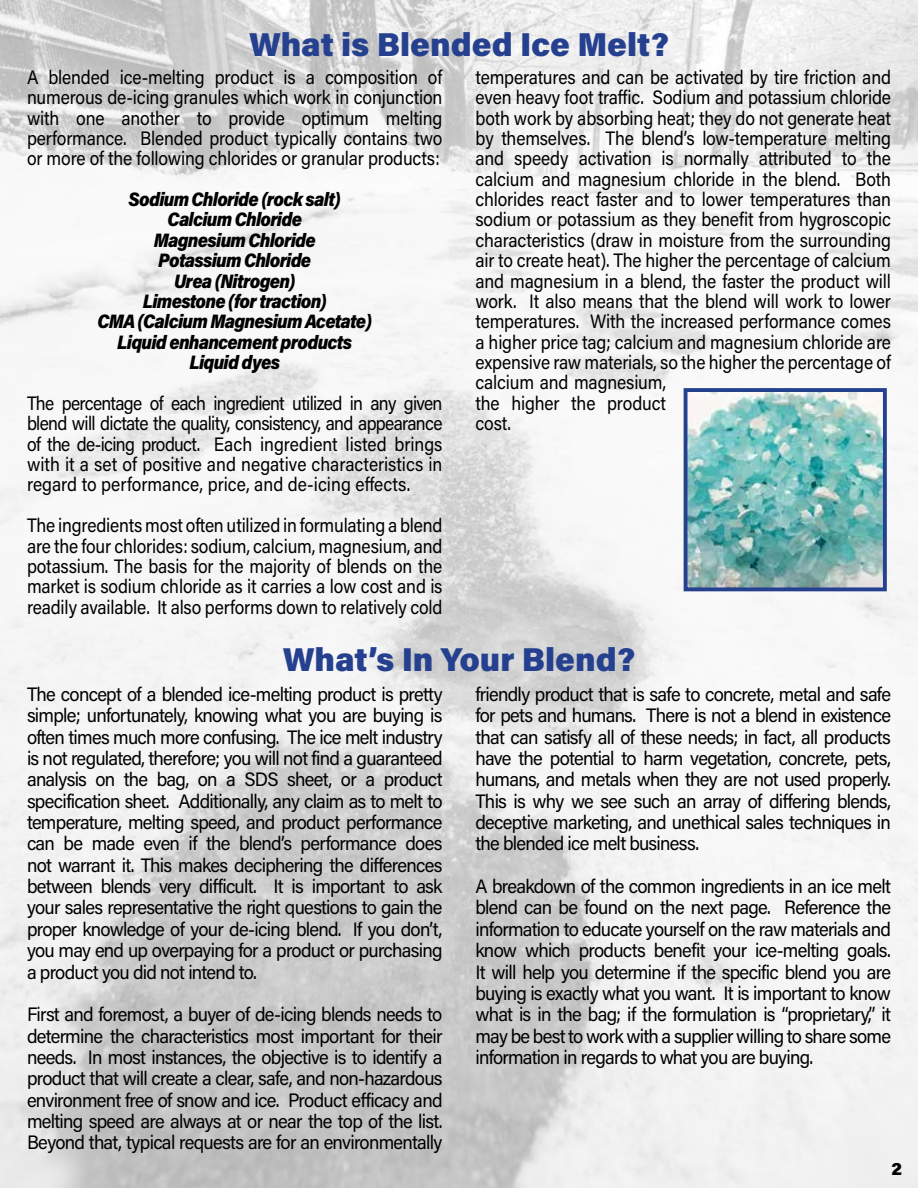
<style>
.page{position:relative;width:918px;height:1188px;background:#fff}
.page>*{position:absolute;margin:0;border:0;box-sizing:border-box;transform-origin:0 0}
.t1{font:900 33px "Acumin Pro";color:#25408f}
.t2{font:19.35px/21.3px "Acumin Pro";letter-spacing:-.01em;color:#000;text-align:justify;scale:.95 1}
.t3{font:19.35px/20.4px "Acumin Pro";letter-spacing:-.01em;color:#000;text-align:justify;scale:.9 1}
.t4{font:italic 900 19.35px/20.4px "Acumin Pro";letter-spacing:-.04em;color:#000;text-align:center;scale:.9 1}
.t5{font:900 18px "Acumin Pro";color:#000}
</style>
<div class="page">
<img style="left:0;top:0;width:918px;height:1188px">
<img style="left:689px;top:393px;width:193px;height:193px">
<div style="left:684px;top:388px;width:203px;height:203px;border:4px solid #25408f"></div>
<h1 class="t1" style="left:249px;top:21px;width:421px">What is Blended Ice Melt?</h1>
<p class="t3" style="left:475px;top:66px;width:463px;text-align:left">temperatures and can be activated by tire friction and even heavy foot traffic. Sodium and potassium chloride both work by absorbing heat; they do not generate heat by themselves. The blend’s low-temperature melting and speedy activation is normally attributed to the calcium and magnesium chloride in the blend. Both chlorides react faster and to lower temperatures than sodium or potassium as they benefit from hygroscopic characteristics (draw in moisture from the surrounding air to create heat). The higher the percentage of calcium and magnesium in a blend, the faster the product will work. It also means that the blend will work to lower temperatures. With the increased performance comes a higher price tag; calcium and magnesium chloride are expensive raw materials, so the higher the percentage of calcium and magnesium,<br>the higher the product<br>cost.</p>
<p class="t3" style="left:27px;top:66px;width:463px">A blended ice-melting product is a composition of numerous de-icing granules which work in conjunction with one another to provide optimum melting performance. Blended product typically contains two or more of the following chlorides or granular products:</p>
<p class="t4" style="left:97px;top:188px;width:307px">Sodium Chloride (rock salt)<br>Calcium Chloride<br>Magnesium Chloride<br>Potassium Chloride<br>Urea (Nitrogen)<br>Limestone (for traction)<br>CMA (Calcium Magnesium Acetate)<br>Liquid enhancement products<br>Liquid dyes</p>
<p class="t3" style="left:27px;top:392px;width:463px">The percentage of each ingredient utilized in any given blend will dictate the quality, consistency, and appearance of the de-icing product. Each ingredient listed brings with it a set of positive and negative characteristics in regard to performance, price, and de-icing effects.</p>
<p class="t3" style="left:27px;top:514px;width:463px">The ingredients most often utilized in formulating a blend are the four chlorides: sodium, calcium, magnesium, and potassium. The basis for the majority of blends on the market is sodium chloride as it carries a low cost and is readily available. It also performs down to relatively cold</p>
<h1 class="t1" style="left:283px;top:636px;width:354px">What’s In Your Blend?</h1>
<p class="t2" style="left:475px;top:683px;width:439px">friendly product that is safe to concrete, metal and safe for pets and humans. There is not a blend in existence that can satisfy all of these needs; in fact, all products have the potential to harm vegetation, concrete, pets, humans, and metals when they are not used properly.<br>This is why we see such an array of differing blends, deceptive marketing, and unethical sales techniques in the blended ice melt business.</p>
<p class="t2" style="left:475px;top:875px;width:439px">A breakdown of the common ingredients in an ice melt blend can be found on the next page. Reference the information to educate yourself on the raw materials and know which products benefit your ice-melting goals.<br>It will help you determine if the specific blend you are buying is exactly what you want. It is important to know what is in the bag; if the formulation is “proprietary,” it may be best to work with a supplier willing to share some information in regards to what you are buying.</p>
<p class="t2" style="left:27px;top:683px;width:439px">The concept of a blended ice-melting product is pretty simple; unfortunately, knowing what you are buying is often times much more confusing. The ice melt industry is not regulated, therefore; you will not find a guaranteed analysis on the bag, on a SDS sheet, or a product specification sheet. Additionally, any claim as to melt to temperature, melting speed, and product performance can be made even if the blend’s performance does not warrant it. This makes deciphering the differences between blends very difficult. It is important to ask your sales representative the right questions to gain the proper knowledge of your de-icing blend. If you don’t, you may end up overpaying for a product or purchasing a product you did not intend to.</p>
<p class="t2" style="left:27px;top:1003px;width:439px">First and foremost, a buyer of de-icing blends needs to determine the characteristics most important for their needs. In most instances, the objective is to identify a product that will create a clear, safe, and non-hazardous environment free of snow and ice. Product efficacy and melting speed are always at or near the top of the list.<br>Beyond that, typical requests are for an environmentally</p>
<p class="t5" style="left:891px;top:1155px;width:12px">2</p>
</div>
